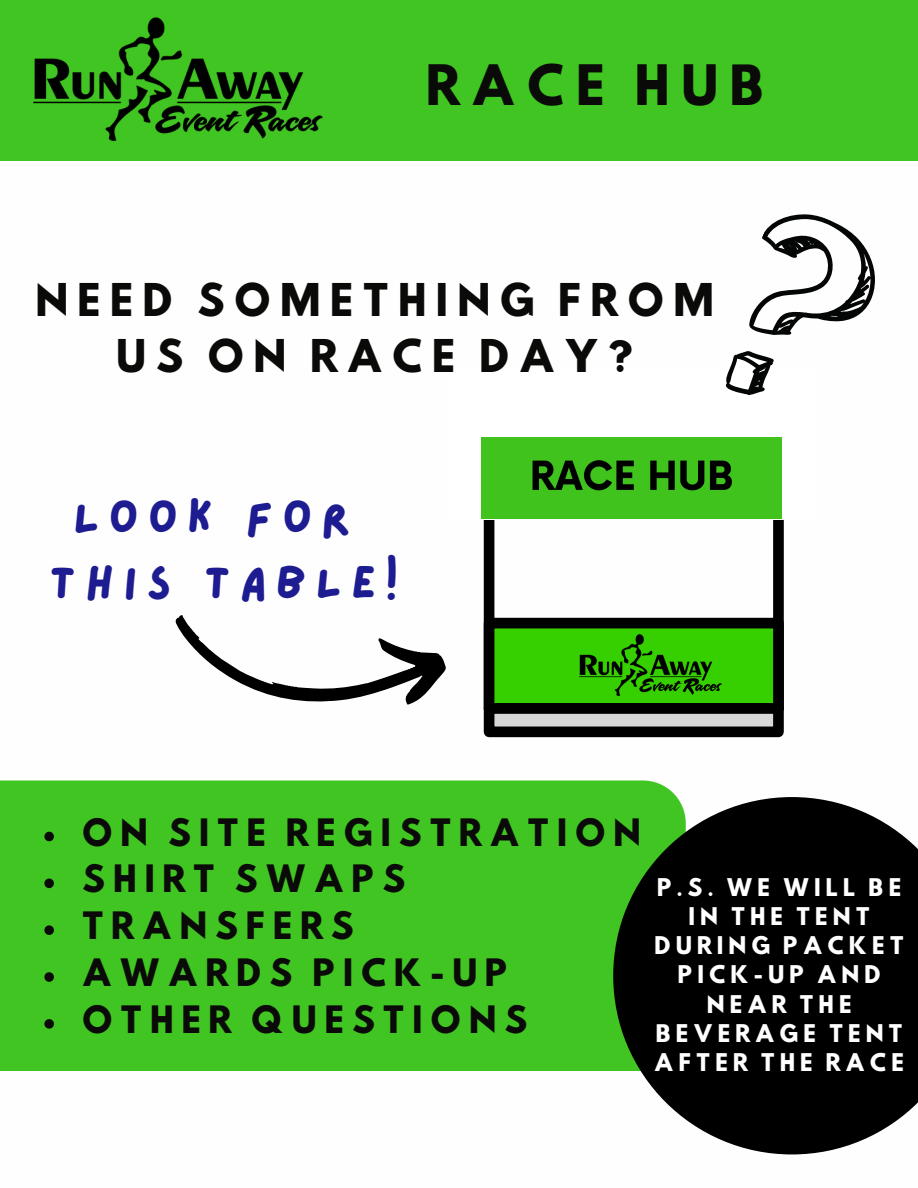
<style>
.page{position:relative;width:918px;height:1188px;background:#fff}
.page>*{position:absolute;margin:0;border:0;box-sizing:border-box;transform-origin:0 0}
.t1{font:49.35px "Hussar Bd";letter-spacing:.2em;color:#0a0a08}
.t2{font:46.2px/64.5px "Lazydog";letter-spacing:.2em;color:#1e1c91;text-align:center}
.t3{font:40.05px/56.1px "Hussar Bd";letter-spacing:.2em;color:#0a0a08;text-align:center}
.t4{font:33.45px "Hussar Bd";letter-spacing:.2em;color:#0a0a08}
.t5{font:21.6px/29.2px "Hussar Bd";letter-spacing:.2em;color:#fff;text-align:center}
</style>
<div class="page">
<div style="left:0;top:0;width:918px;height:161px;background:#41c522"></div>
<img style="left:33px;top:17px;width:290px;height:124px">
<div style="left:0;top:780px;width:677px;height:291px;background:#41c522"></div>
<div style="left:484px;top:462px;width:300px;height:252px;border:11px solid #000"></div>
<div style="left:489px;top:623px;width:289px;height:85px;background:#36cf00"></div>
<div style="left:484px;top:618px;width:300px;height:96px;border:11px solid #000"></div>
<div style="left:489px;top:708px;width:289px;height:24px;background:#d8d8d8"></div>
<div style="left:484px;top:703px;width:300px;height:34px;border:11px solid #000"></div>
<img style="left:579px;top:634px;width:143px;height:62px">
<svg style="left:481px;top:214px;width:394px;height:311px"></svg>
<svg style="left:175px;top:615px;width:271px;height:90px"></svg>
<svg style="left:44px;top:832px;width:10px;height:9px"></svg>
<svg style="left:44px;top:879px;width:10px;height:9px"></svg>
<svg style="left:44px;top:925px;width:10px;height:10px"></svg>
<svg style="left:44px;top:972px;width:10px;height:10px"></svg>
<svg style="left:44px;top:1019px;width:10px;height:10px"></svg>
<svg style="left:613px;top:797px;width:305px;height:357px;background:#1e261c"></svg>
<p class="t1" style="left:425px;top:60px;width:341px">RACE HUB</p>
<p class="t3" style="left:35px;top:277px;width:681px">NEED SOMETHING FROM<br>US ON RACE DAY?</p>
<p class="t2" style="left:50px;top:488px;width:350px">LOOK FOR<br>THIS TABLE!</p>
<p class="t4" style="left:81px;top:815px;width:562px">ON SITE REGISTRATION</p>
<p class="t4" style="left:81px;top:862px;width:326px">SHIRT SWAPS</p>
<h2 class="t4" style="left:81px;top:909px;width:275px">TRANSFERS</h2>
<p class="t4" style="left:81px;top:956px;width:428px">AWARDS PICK-UP</p>
<p class="t4" style="left:81px;top:1003px;width:448px">OTHER QUESTIONS</p>
<p class="t5" style="left:654px;top:875px;width:252px">P.S. WE WILL BE<br>IN THE TENT<br>DURING PACKET<br>PICK-UP AND<br>NEAR THE<br>BEVERAGE TENT<br>AFTER THE RACE</p>
</div>
